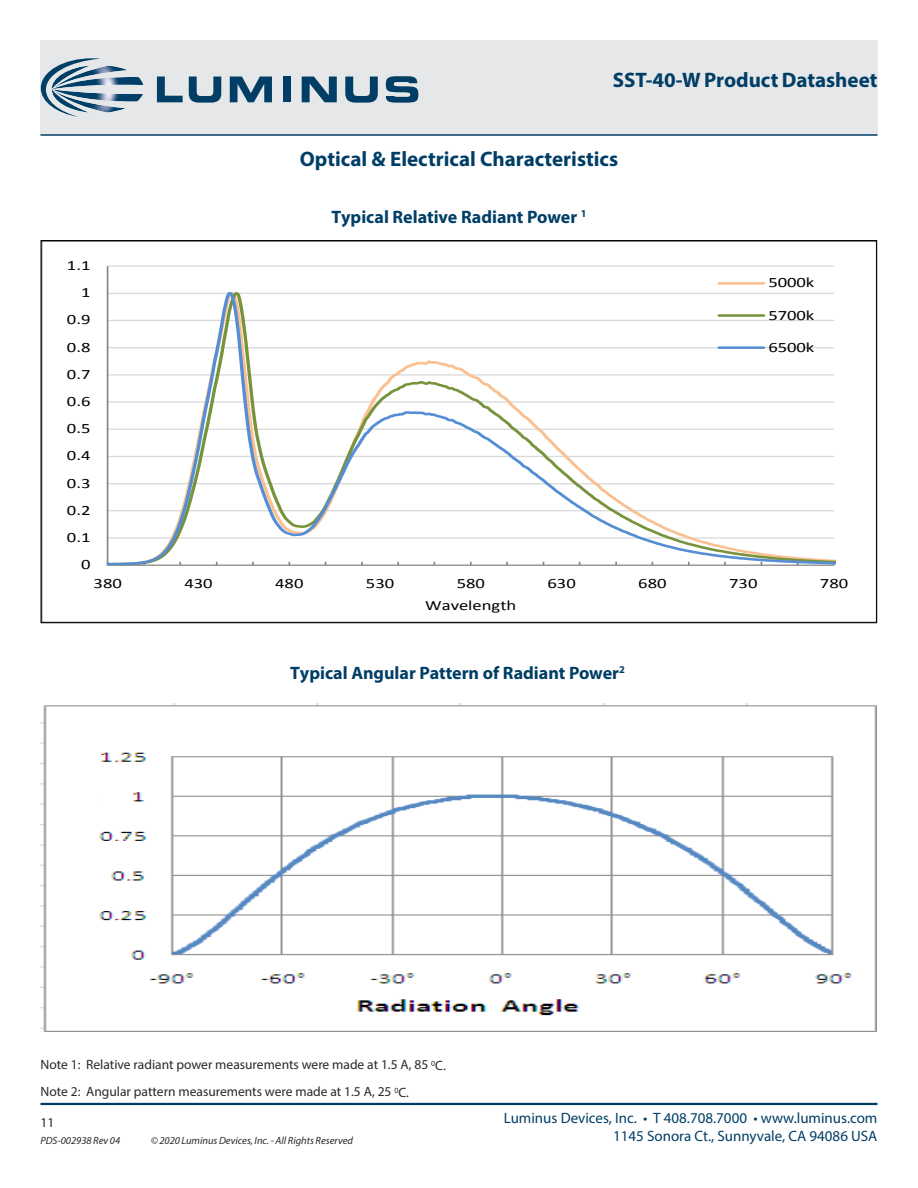
<style>
.page{position:relative;width:918px;height:1188px;background:#fff}
.page>*{position:absolute;margin:0;border:0;box-sizing:border-box;transform-origin:0 0}
.t1{font:700 21px "Myriad Pro";color:#003e66}
.t2{font:700 18px "Myriad Pro";color:#003e66}
.t3{font:15px/18px "Myriad Pro";color:#003e66;text-align:right}
.t4{font:14.25px "Calibri";color:#000;scale:1.31 1}
.t5{font:13.5px/27px "Myriad Pro";color:#2b2829}
.t6{font:italic 10.5px "Myriad Pro";color:#2b2829}
.s1{font-style:inherit}
</style>
<div class="page">
<div style="left:41px;top:40px;width:837px;height:95px;background:#e6e7e8"></div>
<hr style="left:41px;top:1103px;width:837px;height:2px;background:#003e66">
<hr style="left:41px;top:134px;width:837px;height:2px;background:#003e66">
<img style="left:100px;top:93px;width:8px;height:20px">
<svg style="left:41px;top:58px;width:59px;height:59px"></svg>
<svg style="left:157px;top:77px;width:26px;height:25px"></svg>
<svg style="left:189px;top:77px;width:32px;height:26px"></svg>
<svg style="left:230px;top:77px;width:42px;height:25px"></svg>
<div style="left:283px;top:77px;width:8px;height:25px;background:#003e66"></div>
<svg style="left:302px;top:77px;width:35px;height:25px"></svg>
<svg style="left:345px;top:77px;width:33px;height:26px"></svg>
<svg style="left:386px;top:76px;width:32px;height:27px"></svg>
<hr style="left:108px;top:265px;width:726px;height:2px;background:#d9d9d9">
<hr style="left:107px;top:266px;width:1px;height:299px;background:#868686">
<svg style="left:108px;top:289px;width:727px;height:277px"></svg>
<hr style="left:719px;top:282px;width:45px;height:3px;background:#fac090">
<hr style="left:719px;top:314px;width:45px;height:3px;background:#77933c">
<hr style="left:719px;top:346px;width:45px;height:3px;background:#558ed5">
<img style="left:40px;top:704px;width:837px;height:327px">
<h1 class="t1" style="left:613px;top:72px;width:266px">SST-40-W Product Datasheet</h1>
<h1 class="t1" style="left:300px;top:151px;width:320px"><span class="s1">O</span>ptical &amp; Electrical Characteristics</h1>
<p class="t4" style="left:67px;top:260px;width:20px">1.1</p>
<p class="t4" style="left:81px;top:287px;width:9px">1</p>
<p class="t4" style="left:67px;top:315px;width:20px">0.9</p>
<p class="t4" style="left:67px;top:342px;width:20px">0.8</p>
<p class="t4" style="left:67px;top:369px;width:20px">0.7</p>
<p class="t4" style="left:67px;top:396px;width:20px">0.6</p>
<p class="t4" style="left:67px;top:423px;width:20px">0.5</p>
<p class="t4" style="left:67px;top:451px;width:20px">0.4</p>
<p class="t4" style="left:67px;top:478px;width:20px">0.3</p>
<p class="t4" style="left:67px;top:505px;width:20px">0.2</p>
<p class="t4" style="left:67px;top:532px;width:20px">0.1</p>
<p class="t4" style="left:81px;top:559px;width:9px">0</p>
<h2 class="t2" style="left:331px;top:210px;width:257px"><span class="s1">T</span>ypical Relative Radiant Power <sup>1</sup></h2>
<p class="t4" style="left:768px;top:278px;width:37px">5000k</p>
<p class="t4" style="left:768px;top:310px;width:37px">5700k</p>
<p class="t4" style="left:768px;top:342px;width:37px">6500k</p>
<p class="t4" style="left:94px;top:578px;width:23px">380</p>
<p class="t4" style="left:184px;top:578px;width:23px">430</p>
<p class="t4" style="left:275px;top:578px;width:23px">480</p>
<p class="t4" style="left:366px;top:578px;width:23px">530</p>
<p class="t4" style="left:457px;top:578px;width:23px">580</p>
<p class="t4" style="left:548px;top:578px;width:23px">630</p>
<p class="t4" style="left:638px;top:578px;width:23px">680</p>
<p class="t4" style="left:729px;top:578px;width:23px">730</p>
<p class="t4" style="left:820px;top:578px;width:23px">780</p>
<p class="t4" style="left:425px;top:600px;width:71px">Wavelength</p>
<h2 class="t2" style="left:290px;top:666px;width:336px"><span class="s1">T</span>ypical Angular Pattern of Radiant Power<sup>2</sup></h2>
<p class="t5" style="left:40px;top:1052px;width:407px">Note 1: Relative radiant power measurements were made at 1.5 A, 85 <sup>0</sup>C.<br>Note 2: Angular pattern measurements were made at 1.5 A, 25 <sup>0</sup>C.</p>
<p class="t5" style="left:40px;top:1111px;width:15px">11</p>
<p class="t6" style="left:40px;top:1136px;width:81px">PDS-002938 Rev 04</p>
<p class="t6" style="left:151px;top:1136px;width:204px">© 2020 Luminus Devices, Inc. - All Rights Reserved</p>
<p class="t3" style="left:504px;top:1110px;width:375px">Luminus Devices, Inc. • T 408.708.7000 • www.luminus.com<br>1145 Sonora Ct., Sunnyvale, CA 94086 USA</p>
</div>
